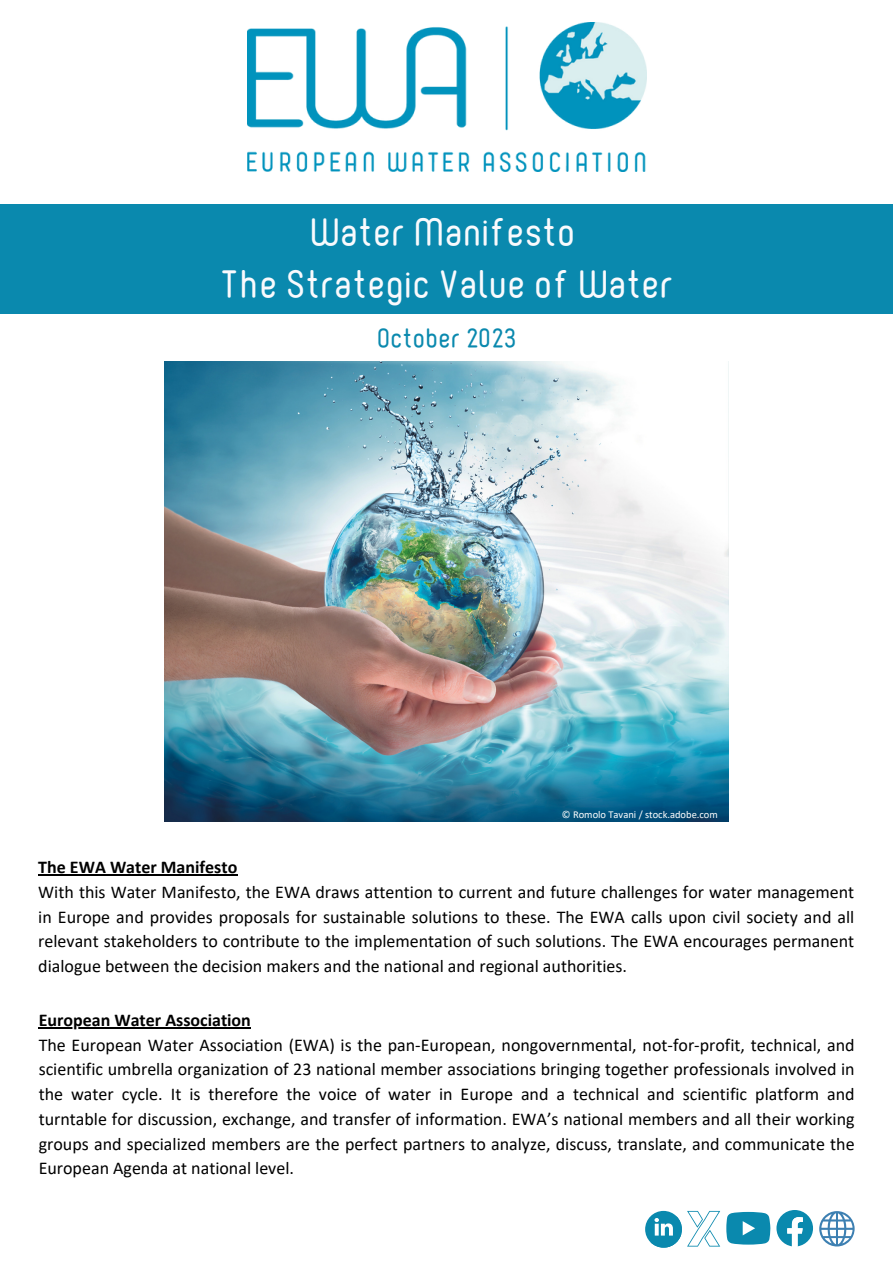
<style>
.page{position:relative;width:893px;height:1264px;background:#fff}
.page>*{position:absolute;margin:0;border:0;box-sizing:border-box;transform-origin:0 0}
.t1{font:800 37.5px "Borba Sans";color:#f9fafd}
.t2{font:800 25.8px "Borba Sans";color:#0a89ae}
.t3{font:18px/24.8px "Calibri";color:#000;text-align:justify}
.t4{font:700 18px "Calibri";color:#000}
.t5{font:10.5px "Calibri";color:#fff}
</style>
<div class="page">
<img style="left:248px;top:22px;width:398px;height:150px">
<div style="left:0;top:205px;width:892px;height:109px;background:#0a89ae"></div>
<img style="left:164px;top:361px;width:564px;height:460px">
<svg style="left:776px;top:1210px;width:37px;height:36px"></svg>
<svg style="left:645px;top:1210px;width:36px;height:37px"></svg>
<svg style="left:819px;top:1211px;width:35px;height:35px"></svg>
<svg style="left:650px;top:1210px;width:70px;height:38px"></svg>
<svg style="left:726px;top:1211px;width:44px;height:33px"></svg>
<hr style="left:39px;top:1026px;width:212px;height:2px;background:#000">
<hr style="left:38px;top:874px;width:199px;height:1px;background:#000">
<p class="t1" style="left:309px;top:218px;width:268px">Water Manifesto</p>
<p class="t1" style="left:220px;top:270px;width:455px">The Strategic Value of Water</p>
<p class="t2" style="left:376px;top:329px;width:141px">October 2023</p>
<p class="t5" style="left:562px;top:810px;width:157px">© Romolo Tavani / stock.adobe.com</p>
<p class="t4" style="left:38px;top:859px;width:200px">The EWA Water Manifesto</p>
<p class="t3" style="left:38px;top:881px;width:817px">With this Water Manifesto, the EWA draws attention to current and future challenges for water management in Europe and provides proposals for sustainable solutions to these. The EWA calls upon civil society and all relevant stakeholders to contribute to the implementation of such solutions. The EWA encourages permanent dialogue between the decision makers and the national and regional authorities.</p>
<p class="t4" style="left:39px;top:1012px;width:214px">European Water Association</p>
<p class="t3" style="left:39px;top:1033px;width:817px">The European Water Association (EWA) is the pan-European, nongovernmental, not-for-profit, technical, and scientific umbrella organization of 23 national member associations bringing together professionals involved in the water cycle. It is therefore the voice of water in Europe and a technical and scientific platform and turntable for discussion, exchange, and transfer of information. EWA’s national members and all their working groups and specialized members are the perfect partners to analyze, discuss, translate, and communicate the European Agenda at national level.</p>
</div>
